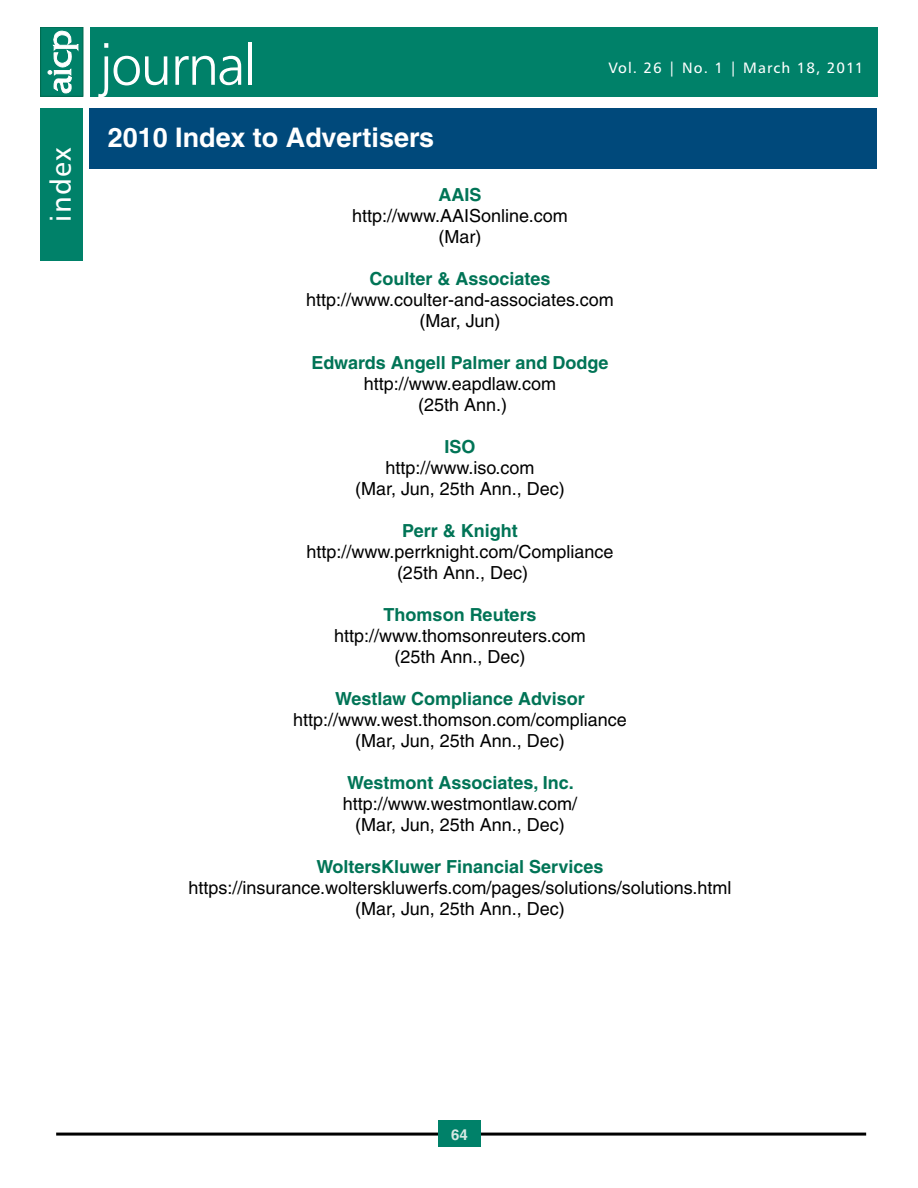
<style>
.page{position:relative;width:918px;height:1188px;background:#fff}
.page>*{position:absolute;margin:0;border:0;box-sizing:border-box;transform-origin:0 0}
.t1{font:57px "Humanist 777 BT Light B";letter-spacing:-.035em;color:#fff}
.t2{font:28.5px "Humanist 777 BT Roman B";letter-spacing:.05em;color:#fff}
.t3{font:700 27px "Helvetica";color:#fff}
.t4{font:18px/21px "Helvetica";color:#000;text-align:center}
.t5{font:700 18px "Helvetica";color:#007456}
.t6{font:15px "Humanist 777 BT Roman B";letter-spacing:.07em;color:#fff}
.t7{font:700 15px "Helvetica";color:#d6e8e3}
</style>
<div class="page">
<hr style="left:56px;top:1133px;width:810px;height:3px;background:#000">
<div style="left:438px;top:1120px;width:43px;height:27px;background:#008169"></div>
<div style="left:90px;top:27px;width:787px;height:69px;background:#008169"></div>
<div style="left:41px;top:27px;width:42px;height:69px;background:#008169"></div>
<div style="left:40px;top:27px;width:43px;height:69px;border:1px solid #006a4f"></div>
<svg style="left:48px;top:30px;width:30px;height:65px"></svg>
<div style="left:40px;top:108px;width:43px;height:152px;background:#008169"></div>
<div style="left:90px;top:108px;width:787px;height:61px;background:#00497b"></div>
<h2 class="t2" style="left:43px;top:222px;width:76px;rotate:-90deg">index</h2>
<h1 class="t1" style="left:100px;top:30px;width:158px">journal</h1>
<h3 class="t3" style="left:108px;top:121px;width:328px">2010 Index to Advertisers</h3>
<p class="t6" style="left:608px;top:59px;width:256px">Vol. 26 | No. 1 | March 18, 2011</p>
<p class="t5" style="left:439px;top:183px;width:45px">AAIS</p>
<p class="t4" style="left:352px;top:205px;width:217px">http://www.AAISonline.com (Mar)</p>
<p class="t5" style="left:370px;top:267px;width:183px">Coulter &amp; Associates</p>
<p class="t4" style="left:306px;top:289px;width:309px">http://www.coulter-and-associates.com (Mar, Jun)</p>
<p class="t5" style="left:311px;top:351px;width:299px">Edwards Angell Palmer and Dodge</p>
<p class="t4" style="left:364px;top:373px;width:194px">http://www.eapdlaw.com (25th Ann.)</p>
<p class="t5" style="left:445px;top:435px;width:33px">ISO</p>
<p class="t4" style="left:355px;top:457px;width:211px">http://www.iso.com<br>(Mar, Jun, 25th Ann., Dec)</p>
<p class="t5" style="left:402px;top:519px;width:117px">Perr &amp; Knight</p>
<p class="t4" style="left:306px;top:541px;width:309px">http://www.perrknight.com/Compliance (25th Ann., Dec)</p>
<p class="t5" style="left:384px;top:603px;width:154px">Thomson Reuters</p>
<p class="t4" style="left:334px;top:625px;width:253px">http://www.thomsonreuters.com (25th Ann., Dec)</p>
<p class="t5" style="left:335px;top:687px;width:251px">Westlaw Compliance Advisor</p>
<p class="t4" style="left:293px;top:709px;width:335px">http://www.west.thomson.com/compliance (Mar, Jun, 25th Ann., Dec)</p>
<p class="t5" style="left:347px;top:771px;width:228px">Westmont Associates, Inc.</p>
<p class="t4" style="left:343px;top:793px;width:236px">http://www.westmontlaw.com/ (Mar, Jun, 25th Ann., Dec)</p>
<p class="t5" style="left:317px;top:855px;width:288px">WoltersKluwer Financial Services</p>
<p class="t4" style="left:189px;top:877px;width:544px">https://insurance.wolterskluwerfs.com/pages/solutions/solutions.html (Mar, Jun, 25th Ann., Dec)</p>
<p class="t7" style="left:451px;top:1125px;width:18px">64</p>
</div>
